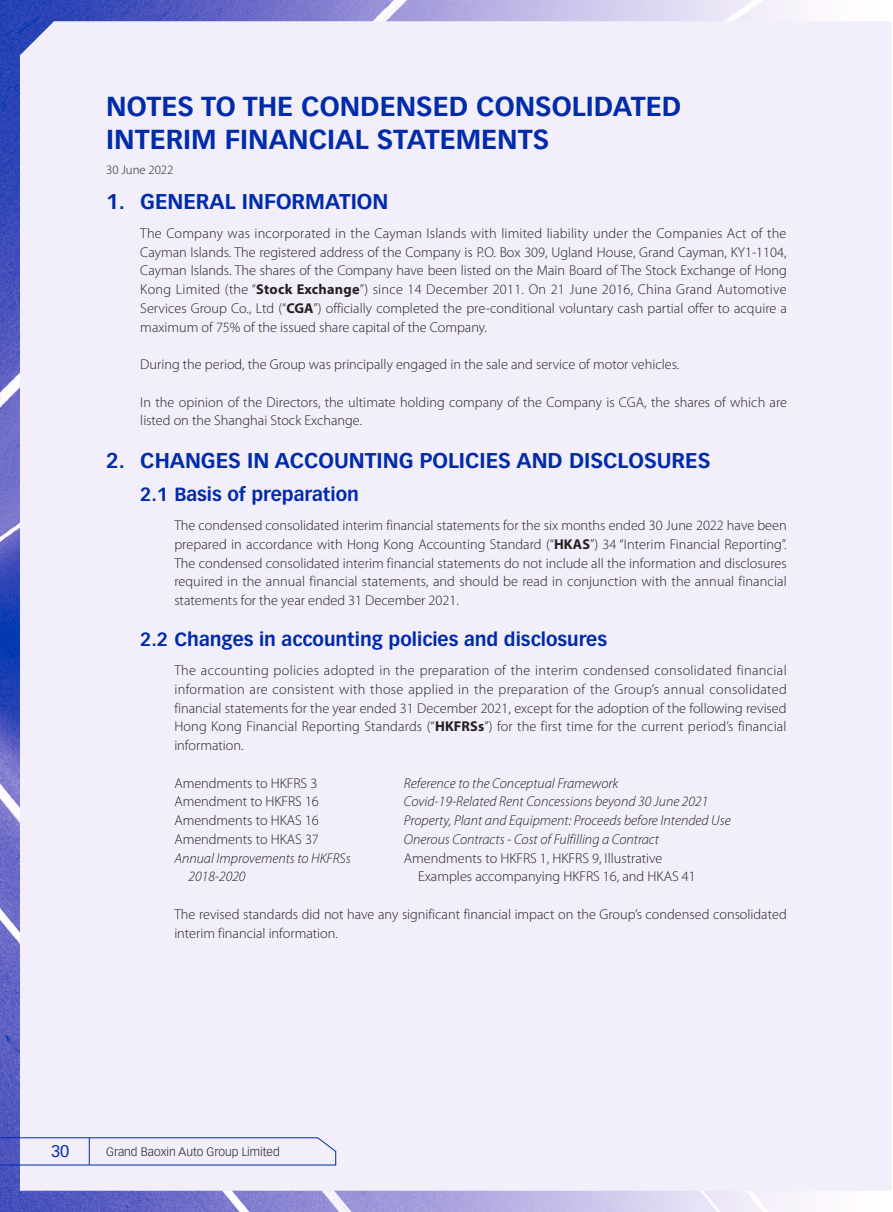
<style>
.page{position:relative;width:893px;height:1212px;background:#fff}
.page>*{position:absolute;margin:0;border:0;box-sizing:border-box;transform-origin:0 0}
.t1{font:700 27px/33px "Vectora LT Std";color:#002baa}
.Subhead_1{font:700 21px "Vectora LT Std";color:#002baa}
.Subhead_2{font:700 18.75px "Vectora LT Std";color:#002baa}
.t2{font:16.5px "Vectora LT Std";color:#002baa}
.Body_Text{font:300 14.25px/18.8px "Myriad Pro";color:#231f20;text-align:justify}
.Body_Text-2{font:italic 300 14.25px "Myriad Pro";color:#231f20}
.t3{font:300 12.75px "Myriad Pro";color:#231f20}
.t4{font:300 12px "Vectora LT Std";color:#231f20}
.s1{font-weight:700}
</style>
<div class="page">
<img style="left:0;top:0;width:810px;height:1212px">
<div style="left:20px;top:21px;width:872px;height:1170px;background:#f2eefa"></div>
<svg style="left:0;top:1137px;width:336px;height:28px;background:#dbdaf2"></svg>
<h1 class="t1" style="left:106px;top:90px;width:577px">NOTES TO THE CONDENSED CONSOLIDATED<br>INTERIM FINANCIAL STATEMENTS</h1>
<p class="t3" style="left:106px;top:163px;width:69px">30 June 2022</p>
<p class="Subhead_1" style="left:106px;top:189px;width:284px">1. GENERAL INFORMATION</p>
<p class="Body_Text" style="left:140px;top:224px;width:648px">The Company was incorporated in the Cayman Islands with limited liability under the Companies Act of the Cayman Islands. The registered address of the Company is P.O. Box 309, Ugland House, Grand Cayman, KY1-1104, Cayman Islands. The shares of the Company have been listed on the Main Board of The Stock Exchange of Hong Kong Limited (the “<span class="s1">Stock Exchange</span>”) since 14 December 2011. On 21 June 2016, China Grand Automotive Services Group Co., Ltd (“<span class="s1">CGA</span>”) officially completed the pre-conditional voluntary cash partial offer to acquire a maximum of 75% of the issued share capital of the Company.</p>
<p class="Body_Text" style="left:140px;top:355px;width:541px">During the period, the Group was principally engaged in the sale and service of motor vehicles.</p>
<p class="Body_Text" style="left:140px;top:392px;width:648px">In the opinion of the Directors, the ultimate holding company of the Company is CGA, the shares of which are listed on the Shanghai Stock Exchange.</p>
<p class="Subhead_1" style="left:106px;top:448px;width:606px">2. CHANGES IN ACCOUNTING POLICIES AND DISCLOSURES</p>
<p class="Subhead_2" style="left:140px;top:483px;width:220px">2.1 Basis of preparation</p>
<p class="Body_Text" style="left:174px;top:516px;width:614px">The condensed consolidated interim financial statements for the six months ended 30 June 2022 have been prepared in accordance with Hong Kong Accounting Standard (“<span class="s1">HKAS</span>”) 34 “Interim Financial Reporting”.<br>The condensed consolidated interim financial statements do not include all the information and disclosures required in the annual financial statements, and should be read in conjunction with the annual financial statements for the year ended 31 December 2021.</p>
<p class="Subhead_2" style="left:140px;top:628px;width:468px">2.2 Changes in accounting policies and disclosures</p>
<p class="Body_Text" style="left:174px;top:661px;width:614px">The accounting policies adopted in the preparation of the interim condensed consolidated financial information are consistent with those applied in the preparation of the Group’s annual consolidated financial statements for the year ended 31 December 2021, except for the adoption of the following revised Hong Kong Financial Reporting Standards (“<span class="s1">HKFRSs</span>”) for the first time for the current period’s financial information.</p>
<p class="Body_Text" style="left:174px;top:773px;width:144px">Amendments to HKFRS 3</p>
<p class="Body_Text-2" style="left:404px;top:774px;width:216px">Reference to the Conceptual Framework</p>
<p class="Body_Text" style="left:174px;top:792px;width:146px">Amendment to HKFRS 16</p>
<p class="Body_Text-2" style="left:404px;top:793px;width:306px">Covid-19-Related Rent Concessions beyond 30 June 2021</p>
<p class="Body_Text" style="left:174px;top:811px;width:146px">Amendments to HKAS 16</p>
<p class="Body_Text-2" style="left:404px;top:812px;width:328px">Property, Plant and Equipment: Proceeds before Intended Use</p>
<p class="Body_Text" style="left:174px;top:830px;width:146px">Amendments to HKAS 37</p>
<p class="Body_Text-2" style="left:404px;top:830px;width:257px">Onerous Contracts - Cost of Fulfilling a Contract</p>
<p class="Body_Text-2" style="left:174px;top:849px;width:178px">Annual Improvements to HKFRSs</p>
<p class="Body_Text" style="left:404px;top:848px;width:260px">Amendments to HKFRS 1, HKFRS 9, Illustrative</p>
<p class="Body_Text-2" style="left:189px;top:868px;width:58px">2018-2020</p>
<p class="Body_Text" style="left:418px;top:867px;width:279px">Examples accompanying HKFRS 16, and HKAS 41</p>
<p class="Body_Text" style="left:174px;top:905px;width:614px">The revised standards did not have any significant financial impact on the Group’s condensed consolidated interim financial information.</p>
<p class="t2" style="left:51px;top:1141px;width:20px">30</p>
<p class="t4" style="left:106px;top:1144px;width:175px">Grand Baoxin Auto Group Limited</p>
</div>
